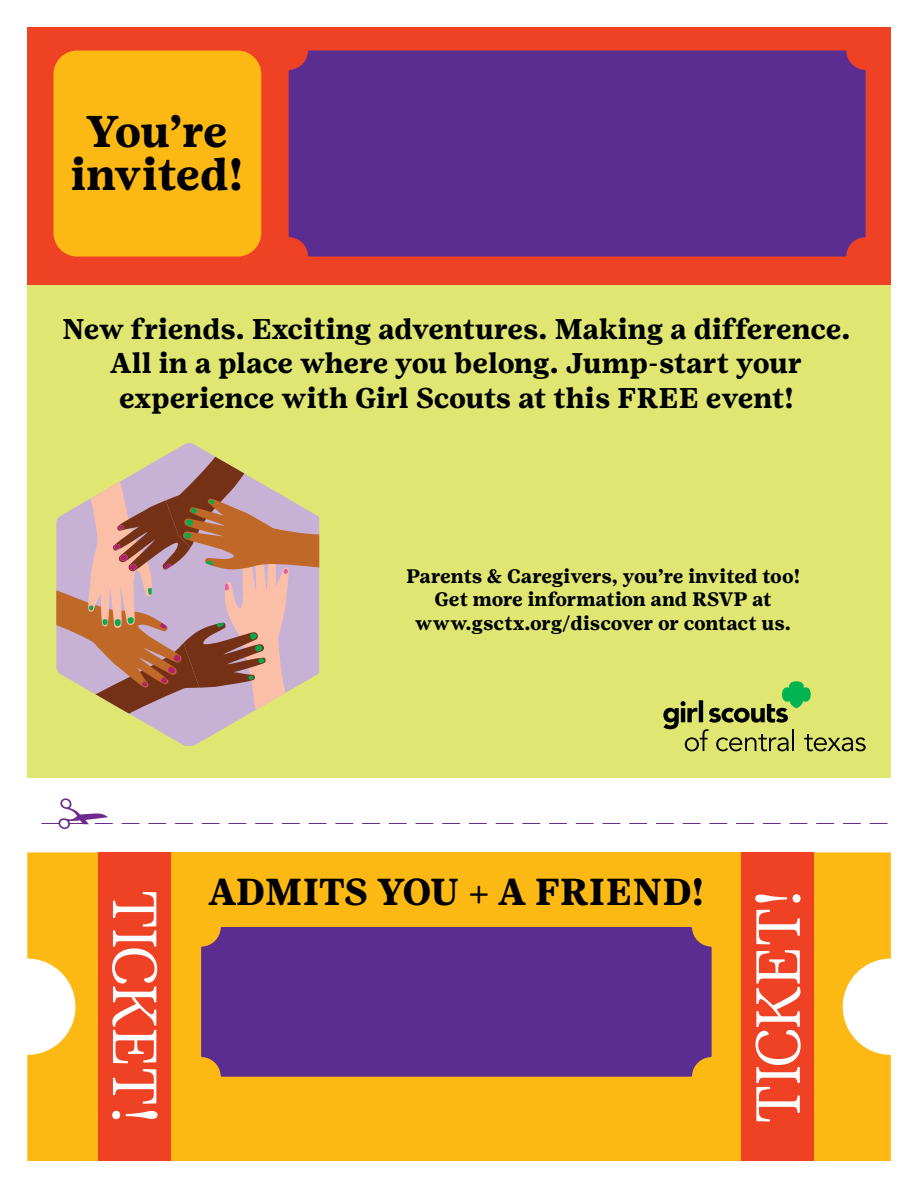
<style>
.page{position:relative;width:918px;height:1188px;background:#fff}
.page>*{position:absolute;margin:0;border:0;box-sizing:border-box;transform-origin:0 0}
.t1{font:300 61.95px "Girl Scout Display";letter-spacing:-.01em;color:#fff}
.t2{font:700 44.4px/43.3px "Girl Scout Text";letter-spacing:-.02em;color:#000;text-align:center}
.t3{font:700 37.5px "Girl Scout Text";color:#000}
.t4{font:700 28.5px/34.2px "Girl Scout Text";letter-spacing:-.005em;color:#000;text-align:center}
.t5{font:700 19.5px/23.4px "Girl Scout Text";letter-spacing:-.01em;color:#000;text-align:center}
</style>
<div class="page">
<div style="left:27px;top:27px;width:864px;height:258px;background:#ef4123"></div>
<div style="left:160px;top:852px;width:598px;height:309px;background:#fdb913"></div>
<div style="left:201px;top:927px;width:511px;height:150px;background:#5c2d91"></div>
<div style="left:27px;top:285px;width:864px;height:493px;background:#dfe672"></div>
<svg style="left:27px;top:852px;width:72px;height:309px"></svg>
<svg style="left:814px;top:852px;width:77px;height:309px"></svg>
<svg style="left:41px;top:798px;width:846px;height:31px"></svg>
<div style="left:742px;top:852px;width:72px;height:309px;background:#ef4123"></div>
<div style="left:99px;top:852px;width:72px;height:309px;background:#ef4123"></div>
<div style="left:289px;top:51px;width:577px;height:206px;background:#5c2d91"></div>
<div style="left:53px;top:51px;width:208px;height:206px;background:#fdb913;border-radius:24px"></div>
<svg style="left:663px;top:681px;width:203px;height:70px"></svg>
<svg style="left:145px;top:443px;width:88px;height:303px"></svg>
<svg style="left:56px;top:450px;width:263px;height:273px"></svg>
<h2 class="t2" style="left:71px;top:109px;width:174px">You’re invited!</h2>
<p class="t4" style="left:62px;top:312px;width:790px">New friends. Exciting adventures. Making a difference.<br>All in a place where you belong. Jump-start your experience with Girl Scouts at this FREE event!</p>
<p class="t5" style="left:406px;top:564px;width:395px">Parents &amp; Caregivers, you’re invited too!<br>Get more information and RSVP at www.gsctx.org/discover or contact us.</p>
<h1 class="t1" style="left:170px;top:890px;width:236px;rotate:90deg">TICKET!</h1>
<h3 class="t3" style="left:209px;top:870px;width:497px">ADMITS YOU + A FRIEND!</h3>
<h1 class="t1" style="left:743px;top:1124px;width:236px;rotate:-90deg">TICKET!</h1>
</div>
